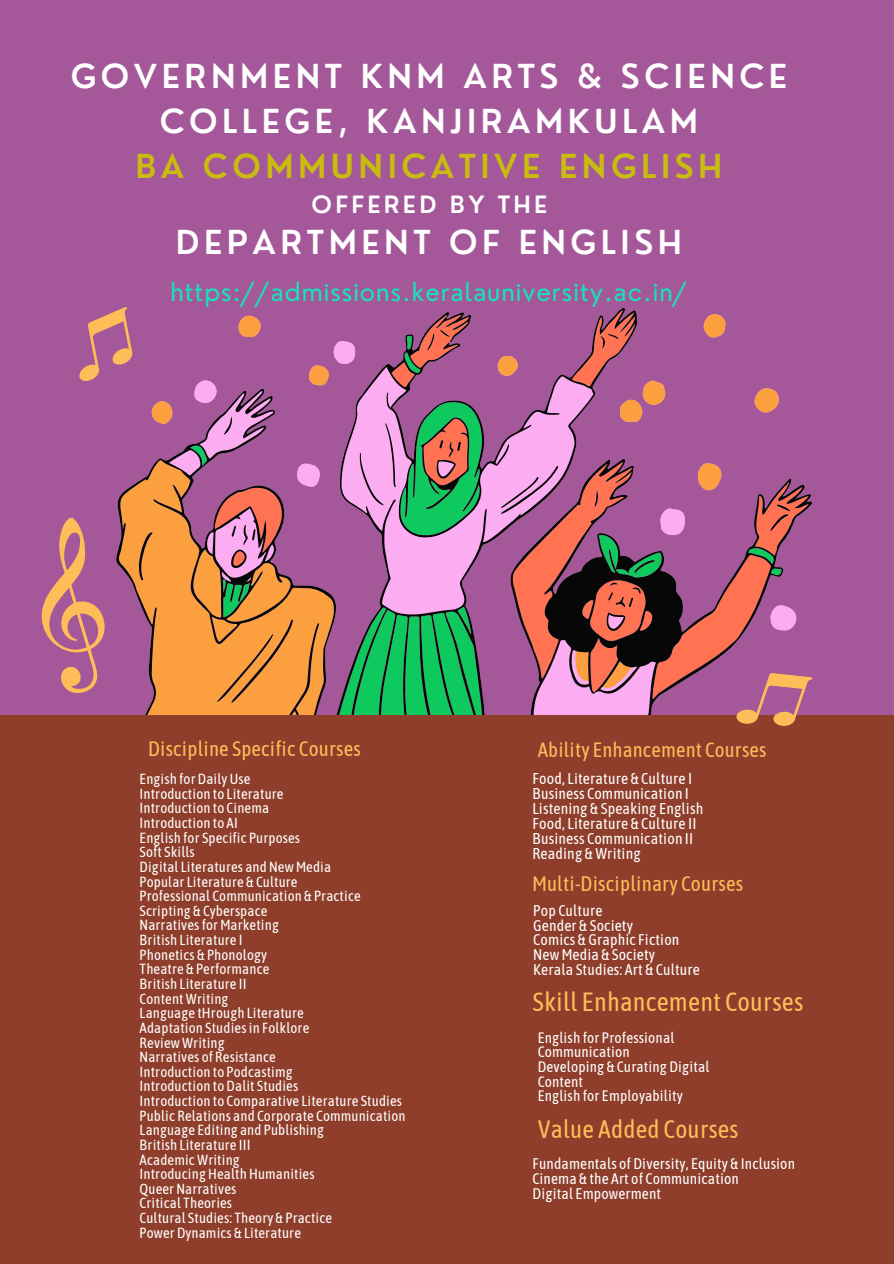
<style>
.page{position:relative;width:894px;height:1264px;background:#fff}
.page>*{position:absolute;margin:0;border:0;box-sizing:border-box;transform-origin:0 0}
.t1{font:600 32.25px/45px "Nourd";letter-spacing:.14em;color:#fff;text-align:center}
.t2{font:26.25px "Asap Condensed";letter-spacing:.01em;color:#ffbd59}
.t3{font:25.5px "Nourd";letter-spacing:.04em;color:#17e1bd}
.t4{font:25.2px "Asap Condensed";letter-spacing:.01em;color:#ffbd59}
.t5{font:600 23.25px "Nourd";letter-spacing:.14em;color:#fff}
.t6{font:20.85px "Asap Condensed";letter-spacing:.01em;color:#ffbd59}
.t7{font:20.55px "Asap Condensed";letter-spacing:.01em;color:#ffbd59}
.t8{font:15.6px "Asap Condensed";letter-spacing:.01em;color:#fff}
.t9{font:15.45px "Asap Condensed";letter-spacing:.01em;color:#fff}
.t10{font:15.3px "Asap Condensed";letter-spacing:.01em;color:#fff}
.t11{font:15px/14.7px "Asap Condensed";letter-spacing:.01em;color:#fff}
.t12{font:14.7px "Asap Condensed";letter-spacing:.01em;color:#fff}
.s1{color:#c9bc0e}
</style>
<div class="page">
<div style="left:0;top:0;width:893px;height:1263px;background:#a45899"></div>
<svg style="left:116px;top:308px;width:696px;height:407px"></svg>
<svg style="left:231px;top:440px;width:402px;height:167px"></svg>
<div style="left:0;top:715px;width:893px;height:548px;background:#8f3e2b"></div>
<svg style="left:41px;top:517px;width:64px;height:176px"></svg>
<svg style="left:79px;top:307px;width:60px;height:76px"></svg>
<svg style="left:733px;top:658px;width:79px;height:68px"></svg>
<h1 class="t1" style="left:71px;top:53px;width:717px">GOVERNMENT KNM ARTS &amp; SCIENCE<br>COLLEGE, KANJIRAMKULAM<br><span class="s1">BA COMMUNICATIVE ENGLISH</span></h1>
<h1 class="t5" style="left:311px;top:189px;width:237px">OFFERED BY THE</h1>
<h1 class="t1" style="left:176px;top:220px;width:507px">DEPARTMENT OF ENGLISH</h1>
<p class="t3" style="left:170px;top:275px;width:518px">https://admissions.keralauniversity.ac.in/</p>
<h2 class="t6" style="left:148px;top:736px;width:214px">Discipline Specific Courses</h2>
<p class="t12" style="left:139px;top:770px;width:112px">Engish for Daily Use</p>
<p class="t12" style="left:139px;top:785px;width:145px">Introduction to Literature</p>
<p class="t12" style="left:139px;top:799px;width:131px">Introduction to Cinema</p>
<h3 class="t12" style="left:139px;top:814px;width:100px">Introduction to AI</h3>
<h3 class="t12" style="left:139px;top:829px;width:162px">English for Specific Purposes</h3>
<p class="t12" style="left:139px;top:843px;width:57px">Soft Skills</p>
<p class="t12" style="left:139px;top:858px;width:193px">Digital Literatures and NewMedia</p>
<p class="t12" style="left:139px;top:872px;width:159px">Popular Literature &amp; Culture</p>
<p class="t12" style="left:139px;top:887px;width:223px">Professional Communication &amp; Practice</p>
<p class="t12" style="left:139px;top:902px;width:129px">Scripting &amp; Cyberspace</p>
<p class="t12" style="left:139px;top:916px;width:141px">NarrativesforMarketing</p>
<p class="t12" style="left:139px;top:931px;width:105px">British Literature I</p>
<p class="t12" style="left:139px;top:946px;width:129px">Phonetics &amp; Phonology</p>
<p class="t12" style="left:139px;top:960px;width:131px">Theatre &amp; Performance</p>
<p class="t12" style="left:139px;top:975px;width:109px">British Literature II</p>
<p class="t12" style="left:139px;top:989px;width:90px">Content Writing</p>
<p class="t12" style="left:139px;top:1004px;width:166px">Language tHrough Literature</p>
<p class="t12" style="left:139px;top:1019px;width:171px">Adaptation Studiesin Folklore</p>
<p class="t12" style="left:139px;top:1033px;width:87px">Review Writing</p>
<p class="t12" style="left:139px;top:1048px;width:138px">Narratives of Resistance</p>
<p class="t12" style="left:139px;top:1063px;width:155px">Introduction to Podcastimg</p>
<p class="t12" style="left:139px;top:1077px;width:160px">Introduction to Dalit Studies</p>
<p class="t12" style="left:139px;top:1092px;width:264px">Introduction to Comparative Literature Studies</p>
<p class="t12" style="left:139px;top:1106px;width:267px">Public Relations and Corporate Communication</p>
<p class="t12" style="left:139px;top:1121px;width:186px">Language Editing and Publishing</p>
<p class="t12" style="left:139px;top:1136px;width:113px">British Literature III</p>
<p class="t12" style="left:139px;top:1150px;width:102px">Academic Writing</p>
<p class="t12" style="left:139px;top:1165px;width:176px">Introducing Health Humanities</p>
<p class="t12" style="left:139px;top:1180px;width:98px">Queer Narratives</p>
<p class="t12" style="left:139px;top:1194px;width:94px">Critical Theories</p>
<p class="t12" style="left:139px;top:1209px;width:194px">Cultural Studies: Theory &amp; Practice</p>
<p class="t12" style="left:139px;top:1223px;width:163px">Power Dynamics &amp; Literature</p>
<p class="t7" style="left:537px;top:737px;width:230px">Ability Enhancement Courses</p>
<p class="t8" style="left:532px;top:769px;width:161px">Food, Literature &amp; Culture I</p>
<p class="t8" style="left:532px;top:784px;width:158px">Business Communication I</p>
<p class="t8" style="left:532px;top:799px;width:172px">Listening &amp; Speaking English</p>
<p class="t8" style="left:532px;top:814px;width:165px">Food, Literature &amp; Culture II</p>
<p class="t8" style="left:532px;top:829px;width:162px">Business Communication II</p>
<p class="t8" style="left:532px;top:844px;width:110px">Reading &amp; Writing</p>
<p class="t6" style="left:532px;top:871px;width:212px">Multi-Disciplinary Courses</p>
<p class="t9" style="left:533px;top:901px;width:71px">Pop Culture</p>
<p class="t9" style="left:533px;top:916px;width:101px">Gender &amp; Society</p>
<p class="t9" style="left:533px;top:931px;width:148px">Comics &amp; Graphic Fiction</p>
<h3 class="t9" style="left:533px;top:945px;width:123px">NewMedia &amp; Society</h3>
<p class="t9" style="left:533px;top:960px;width:168px">Kerala Studies: Art &amp; Culture</p>
<p class="t2" style="left:532px;top:986px;width:272px">Skill Enhancement Courses</p>
<p class="t11" style="left:537px;top:1030px;width:138px">English for Professional<br>Communication</p>
<p class="t11" style="left:537px;top:1059px;width:173px">Developing &amp; Curating Digital<br>Content</p>
<p class="t11" style="left:537px;top:1088px;width:146px">English for Employability</p>
<h2 class="t4" style="left:537px;top:1114px;width:202px">Value Added Courses</h2>
<p class="t10" style="left:532px;top:1154px;width:264px">Fundamentals of Diversity, Equity &amp; Inclusion</p>
<p class="t10" style="left:532px;top:1169px;width:208px">Cinema &amp; the Art of Communication</p>
<p class="t10" style="left:532px;top:1184px;width:130px">Digital Empowerment</p>
</div>
